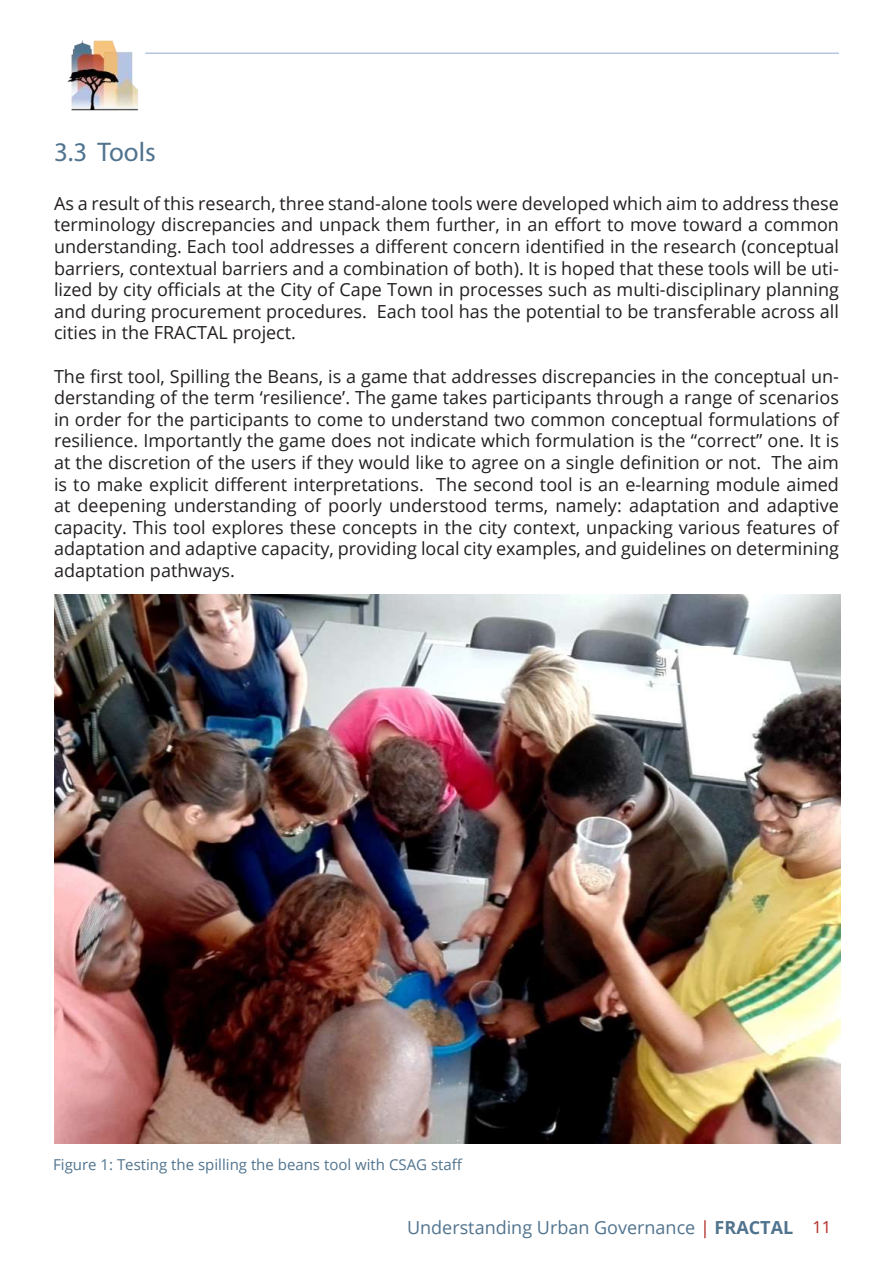
<style>
.page{position:relative;width:893px;height:1263px;background:#fff}
.page>*{position:absolute;margin:0;border:0;box-sizing:border-box;transform-origin:0 0}
.t1{font:27px "Myriad Pro";color:#50738e}
.t2{font:18px/21.6px "Open Sans";color:#231f20;text-align:justify}
.t3{font:18px "Open Sans";color:#50738e}
.t4{font:15px "Open Sans";color:#50738e}
.s1{color:#b02b24}
.s2{font-weight:700}
.s3{font-size:16.5px;color:#b02b24}
</style>
<div class="page">
<img style="left:67px;top:40px;width:72px;height:71px">
<hr style="left:145px;top:52px;width:694px;height:2px;background:#b5c5e2">
<img style="left:54px;top:595px;width:786px;height:548px">
<h1 class="t1" style="left:54px;top:136px;width:103px">3.3 Tools</h1>
<p class="t2" style="left:54px;top:192px;width:786px">As a result of this research, three stand-alone tools were developed which aim to address these terminology discrepancies and unpack them further, in an effort to move toward a common understanding. Each tool addresses a different concern identified in the research (conceptual barriers, contextual barriers and a combination of both). It is hoped that these tools will be uti&shy;lized by city officials at the City of Cape Town in processes such as multi-disciplinary planning and during procurement procedures. Each tool has the potential to be transferable across all cities in the FRACTAL project.</p>
<p class="t2" style="left:54px;top:365px;width:786px">The first tool, Spilling the Beans, is a game that addresses discrepancies in the conceptual un&shy;derstanding of the term ‘resilience’. The game takes participants through a range of scenarios in order for the participants to come to understand two common conceptual formulations of resilience. Importantly the game does not indicate which formulation is the “correct” one. It is at the discretion of the users if they would like to agree on a single definition or not. The aim is to make explicit different interpretations. The second tool is an e-learning module aimed at deepening understanding of poorly understood terms, namely: adaptation and adaptive capacity. This tool explores these concepts in the city context, unpacking various features of adaptation and adaptive capacity, providing local city examples, and guidelines on determining adaptation pathways.</p>
<p class="t4" style="left:53px;top:1154px;width:411px">Figure 1: Testing the spilling the beans tool with CSAG staff</p>
<p class="t3" style="left:407px;top:1215px;width:426px">Understanding Urban Governance <span class="s1">|</span> <span class="s2">FRACTAL</span> <span class="s3">11</span></p>
</div>
